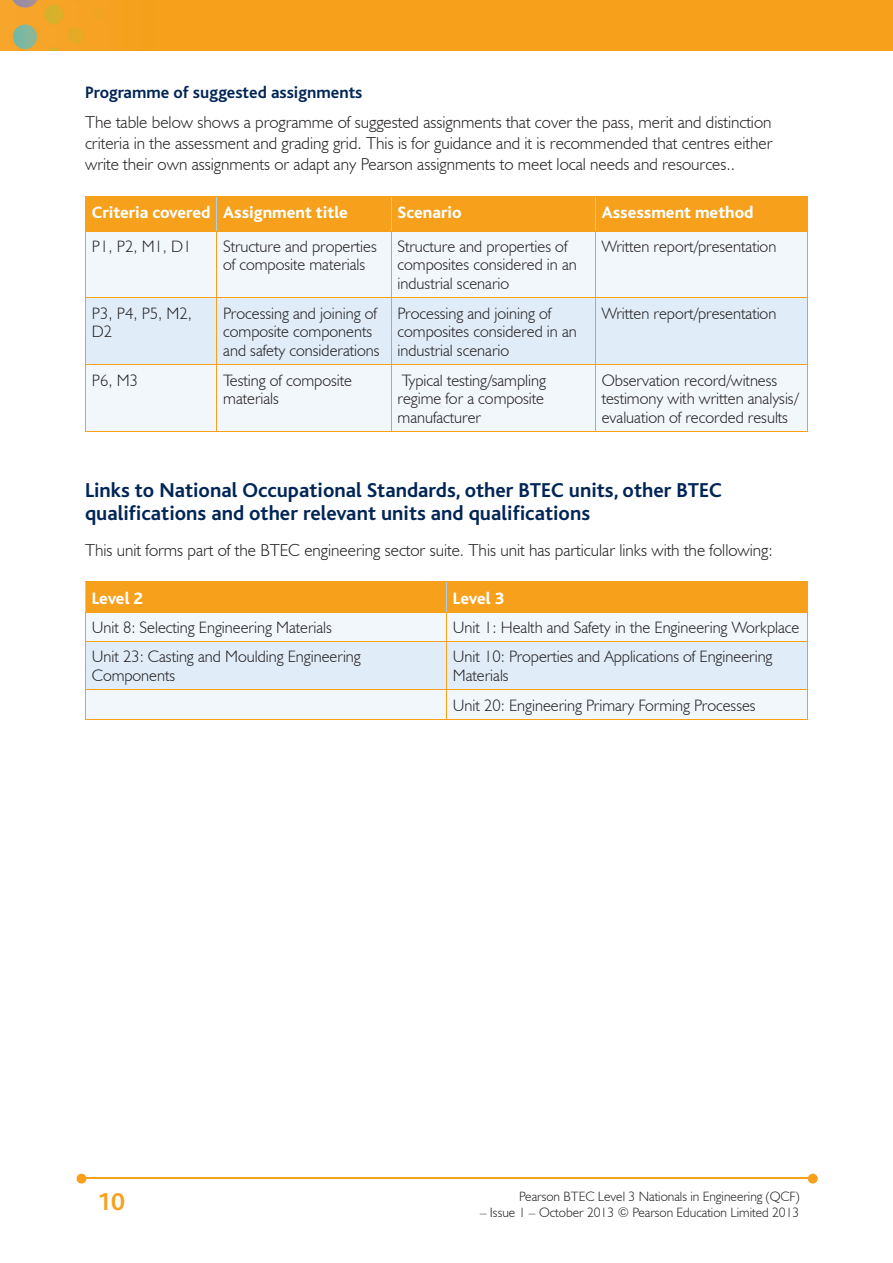
<style>
.page{position:relative;width:893px;height:1263px;background:#fff}
.page>*{position:absolute;margin:0;border:0;box-sizing:border-box;transform-origin:0 0}
.t1{font:700 25.5px "Bliss";color:#f6a01b}
.t2{font:700 21px/22.5px "Bliss";color:#002556}
.t3{font:300 17.25px/21px "Humanist 521 BT";color:#231f20;text-align:justify}
.t4{font:800 17.25px "Bliss";color:#fff}
.t5{font:700 17.25px "Bliss";color:#002556}
.t6{font:300 16.5px/18.8px "Humanist 521 BT";color:#231f20}
.t7{font:300 13.5px "Humanist 521 BT";color:#231f20}
</style>
<div class="page">
<img style="left:0;top:0;width:893px;height:51px">
<hr style="left:82px;top:1178px;width:728px;height:1px;background:#f6a01b">
<svg style="left:808px;top:1174px;width:10px;height:9px"></svg>
<svg style="left:77px;top:1174px;width:9px;height:9px"></svg>
<div style="left:86px;top:197px;width:721px;height:34px;background:#f6a01b"></div>
<div style="left:86px;top:232px;width:721px;height:199px;background:#f2f7fb"></div>
<div style="left:86px;top:298px;width:721px;height:66px;background:#e0edf8"></div>
<hr style="left:85px;top:196px;width:132px;height:1px;background:#f6a01b">
<hr style="left:85px;top:197px;width:1px;height:34px;background:#f6a01b">
<hr style="left:217px;top:196px;width:174px;height:1px;background:#f6a01b">
<hr style="left:391px;top:196px;width:204px;height:1px;background:#f6a01b">
<hr style="left:595px;top:196px;width:213px;height:1px;background:#f6a01b">
<hr style="left:807px;top:197px;width:1px;height:34px;background:#f6a01b">
<hr style="left:85px;top:231px;width:132px;height:1px;background:#f6a01b">
<hr style="left:85px;top:231px;width:1px;height:66px;background:#f6a01b">
<hr style="left:217px;top:231px;width:174px;height:1px;background:#f6a01b">
<hr style="left:216px;top:231px;width:1px;height:66px;background:#f6a01b">
<hr style="left:391px;top:231px;width:204px;height:1px;background:#f6a01b">
<hr style="left:391px;top:231px;width:1px;height:66px;background:#f6a01b">
<hr style="left:595px;top:231px;width:213px;height:1px;background:#f6a01b">
<hr style="left:595px;top:231px;width:1px;height:66px;background:#f6a01b">
<hr style="left:807px;top:231px;width:1px;height:66px;background:#f6a01b">
<hr style="left:85px;top:297px;width:132px;height:1px;background:#f6a01b">
<hr style="left:85px;top:298px;width:1px;height:66px;background:#f6a01b">
<hr style="left:217px;top:297px;width:174px;height:1px;background:#f6a01b">
<hr style="left:216px;top:298px;width:1px;height:66px;background:#f6a01b">
<hr style="left:391px;top:297px;width:204px;height:1px;background:#f6a01b">
<hr style="left:391px;top:298px;width:1px;height:66px;background:#f6a01b">
<hr style="left:595px;top:297px;width:213px;height:1px;background:#f6a01b">
<hr style="left:595px;top:298px;width:1px;height:66px;background:#f6a01b">
<hr style="left:807px;top:298px;width:1px;height:66px;background:#f6a01b">
<hr style="left:85px;top:364px;width:132px;height:1px;background:#f6a01b">
<hr style="left:85px;top:365px;width:1px;height:66px;background:#f6a01b">
<hr style="left:217px;top:364px;width:174px;height:1px;background:#f6a01b">
<hr style="left:216px;top:365px;width:1px;height:66px;background:#f6a01b">
<hr style="left:391px;top:364px;width:204px;height:1px;background:#f6a01b">
<hr style="left:391px;top:365px;width:1px;height:66px;background:#f6a01b">
<hr style="left:595px;top:364px;width:213px;height:1px;background:#f6a01b">
<hr style="left:595px;top:365px;width:1px;height:66px;background:#f6a01b">
<hr style="left:807px;top:365px;width:1px;height:66px;background:#f6a01b">
<hr style="left:85px;top:431px;width:132px;height:1px;background:#f6a01b">
<hr style="left:217px;top:431px;width:174px;height:1px;background:#f6a01b">
<hr style="left:391px;top:431px;width:204px;height:1px;background:#f6a01b">
<hr style="left:595px;top:431px;width:213px;height:1px;background:#f6a01b">
<hr style="left:216px;top:197px;width:1px;height:34px;background:#accfed">
<hr style="left:391px;top:197px;width:1px;height:34px;background:#accfed">
<hr style="left:595px;top:197px;width:1px;height:34px;background:#accfed">
<svg style="left:85px;top:582px;width:723px;height:137px"></svg>
<hr style="left:85px;top:719px;width:361px;height:1px;background:#f6a01b">
<hr style="left:446px;top:719px;width:362px;height:1px;background:#f6a01b">
<hr style="left:85px;top:582px;width:1px;height:30px;background:#accfed">
<hr style="left:446px;top:582px;width:1px;height:30px;background:#accfed">
<p class="t5" style="left:85px;top:84px;width:279px">Programme of suggested assignments</p>
<p class="t3" style="left:85px;top:112px;width:689px">The table below shows a programme of suggested assignments that cover the pass, merit and distinction criteria in the assessment and grading grid. This is for guidance and it is recommended that centres either write their own assignments or adapt any Pearson assignments to meet local needs and resources..</p>
<p class="t4" style="left:92px;top:203px;width:258px">Criteria covered Assignment title</p>
<p class="t4" style="left:398px;top:203px;width:66px">Scenario</p>
<p class="t4" style="left:602px;top:203px;width:153px">Assessment method</p>
<p class="t6" style="left:92px;top:236px;width:101px">P1, P2, M1, D1</p>
<p class="t6" style="left:223px;top:236px;width:155px">Structure and properties of composite materials</p>
<p class="t6" style="left:398px;top:236px;width:181px">Structure and properties of composites considered in an industrial scenario</p>
<p class="t6" style="left:602px;top:236px;width:176px">Written report/presentation</p>
<p class="t6" style="left:92px;top:303px;width:102px">P3, P4, P5, M2,<br>D2</p>
<p class="t6" style="left:223px;top:303px;width:158px">Processing and joining of composite components and safety considerations</p>
<p class="t6" style="left:398px;top:303px;width:181px">Processing and joining of composites considered in an industrial scenario</p>
<p class="t6" style="left:602px;top:303px;width:176px">Written report/presentation</p>
<p class="t6" style="left:92px;top:370px;width:48px">P6, M3</p>
<p class="t6" style="left:223px;top:370px;width:130px">Testing of composite materials</p>
<p class="t6" style="left:398px;top:370px;width:150px;text-align:justify">Typical testing/sampling regime for a composite manufacturer</p>
<p class="t6" style="left:602px;top:370px;width:198px">Observation record/witness testimony with written analysis/ evaluation of recorded results</p>
<p class="t2" style="left:85px;top:479px;width:638px">Links to National Occupational Standards, other BTEC units, other BTEC qualifications and other relevant units and qualifications</p>
<p class="t3" style="left:85px;top:539px;width:689px">This unit forms part of the BTEC engineering sector suite. This unit has particular links with the following:</p>
<p class="t4" style="left:92px;top:589px;width:53px">Level 2</p>
<p class="t4" style="left:453px;top:589px;width:53px">Level 3</p>
<p class="t6" style="left:92px;top:617px;width:242px">Unit 8: Selecting Engineering Materials</p>
<p class="t6" style="left:453px;top:617px;width:348px">Unit 1: Health and Safety in the Engineering Workplace</p>
<p class="t6" style="left:92px;top:647px;width:271px">Unit 23: Casting and Moulding Engineering<br>Components</p>
<p class="t6" style="left:453px;top:647px;width:321px">Unit 10: Properties and Applications of Engineering<br>Materials</p>
<p class="t6" style="left:453px;top:695px;width:304px">Unit 20: Engineering Primary Forming Processes</p>
<h1 class="t1" style="left:97px;top:1188px;width:29px">10</h1>
<p class="t7" style="left:519px;top:1188px;width:282px">Pearson BTEC Level 3 Nationals in Engineering (QCF)</p>
<p class="t7" style="left:480px;top:1204px;width:321px">– Issue 1 – October 2013 © Pearson Education Limited 2013</p>
</div>
